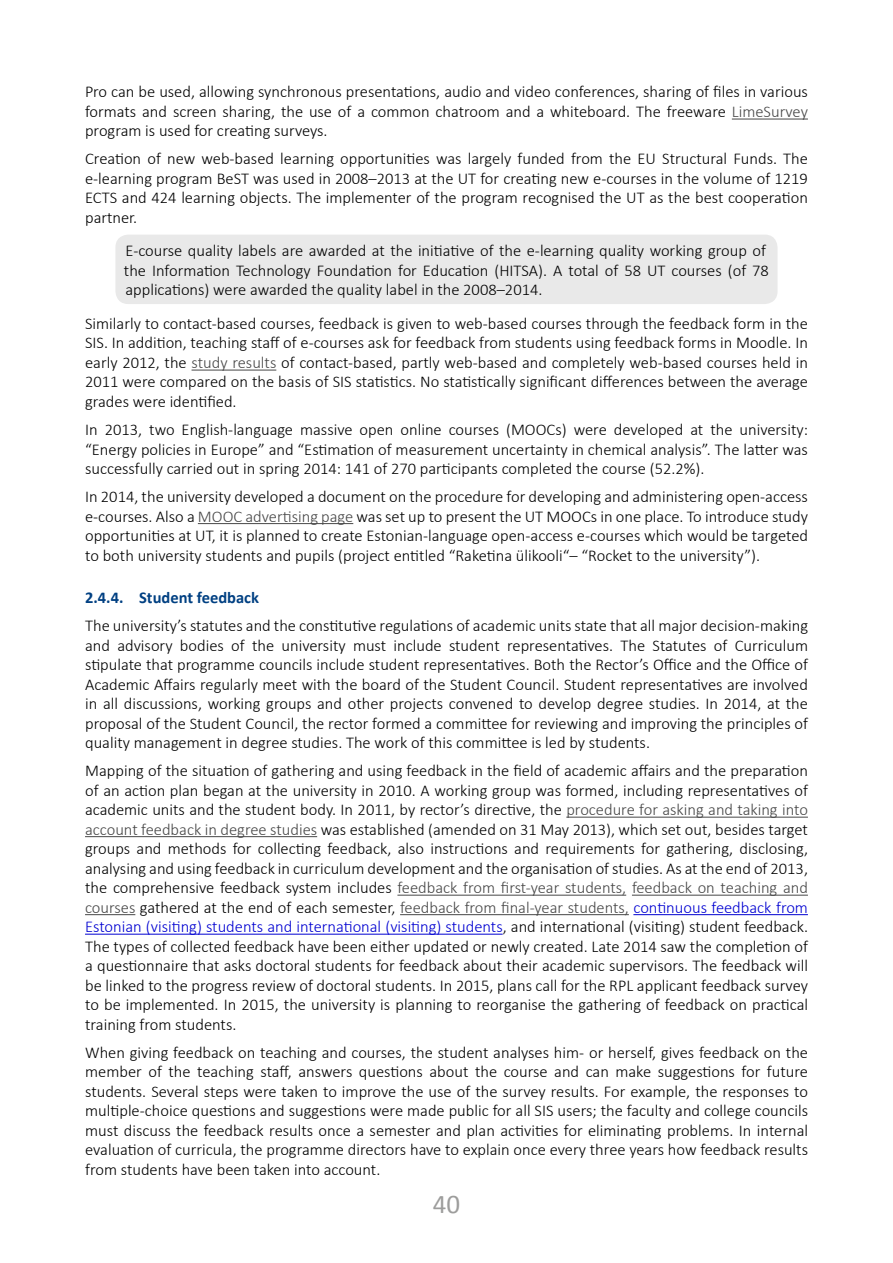
<style>
.page{position:relative;width:893px;height:1263px;background:#fff}
.page>*{position:absolute;margin:0;border:0;box-sizing:border-box;transform-origin:0 0}
.t1{font:27px "Calibri";color:#9d9d9c}
.t2{font:300 16.5px/19.5px "Calibri";color:#000;text-align:justify}
.t3{font:700 16.5px "Calibri";color:#004082}
.s1{color:#474747}
.s2{color:#0000d1}
</style>
<div class="page">
<hr style="left:732px;top:119px;width:76px;height:1px;background:#474747">
<hr style="left:192px;top:370px;width:84px;height:1px;background:#474747">
<hr style="left:198px;top:523px;width:155px;height:1px;background:#474747">
<hr style="left:566px;top:817px;width:242px;height:1px;background:#474747">
<hr style="left:85px;top:836px;width:232px;height:1px;background:#474747">
<hr style="left:397px;top:895px;width:229px;height:1px;background:#474747">
<hr style="left:632px;top:895px;width:176px;height:1px;background:#474747">
<hr style="left:85px;top:914px;width:50px;height:1px;background:#474747">
<hr style="left:400px;top:914px;width:229px;height:1px;background:#474747">
<hr style="left:633px;top:914px;width:175px;height:1px;background:#0000d1">
<hr style="left:85px;top:934px;width:418px;height:1px;background:#0000d1">
<div style="left:115px;top:235px;width:662px;height:69px;background:#e9e9e9;border-radius:13px"></div>
<p class="t2" style="left:85px;top:82px;width:724px">Pro can be used, allowing synchronous presentations, audio and video conferences, sharing of files in various formats and screen sharing, the use of a common chatroom and a whiteboard. The freeware <span class="s1">LimeSurvey </span>program is used for creating surveys.</p>
<p class="t2" style="left:85px;top:149px;width:724px">Creation of new web-based learning opportunities was largely funded from the EU Structural Funds. The e‑learning program BeST was used in 2008–2013 at the UT for creating new e-courses in the volume of 1219<br>ECTS</p>
<p class="t2" style="left:85px;top:188px;width:724px;text-indent:37px">and 424 learning objects. The implementer of the program recognised the UT as the best cooperation partner.</p>
<p class="t2" style="left:124px;top:241px;width:644px">E-course quality labels are awarded at the initiative of the e-learning quality working group of the I nformation Technology Foundation for Education (HITSA</p>
<p class="t2" style="left:125px;top:260px;width:645px;text-indent:413px">). A total of 58 UT courses (of 78 applications) were awarded the quality label in the 2008–2014.</p>
<p class="t2" style="left:85px;top:314px;width:724px">Similarly to contact-based courses, feedback is given to web-based courses through the feedback form in the SIS. I n addition, teaching staff of e-courses ask for feedback from students using feedback forms in Moodle. I n early 2012, the <span class="s1">study results</span> of contact-based, partly web-based and completely web-based courses held in 2011 were compared on the basis of SIS</p>
<p class="t2" style="left:356px;top:372px;width:454px">statistics. N o statistically significant differences between the average</p>
<p class="t2" style="left:85px;top:387px;width:724px;line-height:28px">grades were identified.<br>I n 2013, two English-language massive open online courses (MOOCs) were developed at the university:</p>
<p class="t2" style="left:85px;top:439px;width:724px">“Energy policies in Europe” and “Estimation of measurement uncertainty in chemical analysis”. The latter was successfully carried out in spring 2014: 141 of 270 participants completed the course (52.2%).</p>
<p class="t2" style="left:85px;top:487px;width:724px">I n 2014, the university developed a document on the procedure for developing and administering open‑access e‑courses. Also a <span class="s1">MOOC advertising page</span> was set up to present the UTMOOCs in one place. To introduce study opportunities at UT, it is planned to create Estonian-language open-access e-courses which would be targeted to both university students and pupils (project entitled “Raketina ülikooli“– “Rocket to the university”).</p>
<p class="t3" style="left:85px;top:586px;width:175px">2.4.4. Student feedback</p>
<p class="t2" style="left:85px;top:616px;width:725px">The university’s statutes and the constitutive regulations of academic units state that all major decision‑making and advisory bodies of the university must include student representatives. The Statutes of Curriculum stipulate that programme councils include student representatives. Both the Rector’s Office and the Office of Academic Affairs regularly meet with the board of the Student Council. Student representatives are involved in all discussions, working groups and other projects convened to develop degree studies. I n 2014, at the proposal of the Student Council, the rector formed a committee for reviewing and improving the principles of quality management in degree studies. The work of this committee is led by students.</p>
<p class="t2" style="left:85px;top:761px;width:725px">Mapping of the situation of gathering and using feedback in the field of academic affairs and the preparation of an action plan began at the university in 2010. A working group was formed, including representatives of academic units and the student body. I n 2011, by rector’s directive, the <span class="s1">procedure for asking and taking into account feedback in degree studies</span> was established (amended on 31 May 2013), which set out, besides target groups and methods for collecting feedback, also instructions and requirements for gathering, disclosing, analysing and using feedback in curriculum development and the organisation of studies. As at the end of 2013, the comprehensive feedback system includes <span class="s1">feedback from first-year students, feedback on teaching and courses</span> gathered at the end of each semester, <span class="s1">feedback from final-year students,</span> <span class="s2">continuous feedback from Estonian (visiting) students and international (visiting) students</span>, and international (visiting) student feedback.<br>The types of collected feedback have been either updated or newly created. Late 2014 saw the completion of a questionnaire that asks doctoral students for feedback about their academic supervisors. The feedback will be linked to the progress review of doctoral students. I n 2015, plans call for the RPL</p>
<p class="t2" style="left:85px;top:975px;width:724px;text-indent:552px">applicant feedback survey to be implemented. I n 2015, the university is planning to reorganise the gathering of feedback on practical training from students.</p>
<p class="t2" style="left:85px;top:1042px;width:724px">When giving feedback on teaching and courses, the student analyses him- or herself, gives feedback on the member of the teaching staff, answers questions about the course and can make suggestions for future students. Several steps were taken to improve the use of the survey results. For example, the responses to multiple‑choice questions and suggestions were made public for all SIS</p>
<p class="t2" style="left:85px;top:1101px;width:724px;text-indent:472px">users; the faculty and college councils must discuss the feedback results once a semester and plan activities for eliminating problems. I n internal evaluation of curricula, the programme directors have to explain once every three years how feedback results from students have been taken into account.</p>
<h1 class="t1" style="left:433px;top:1187px;width:29px">40</h1>
</div>
